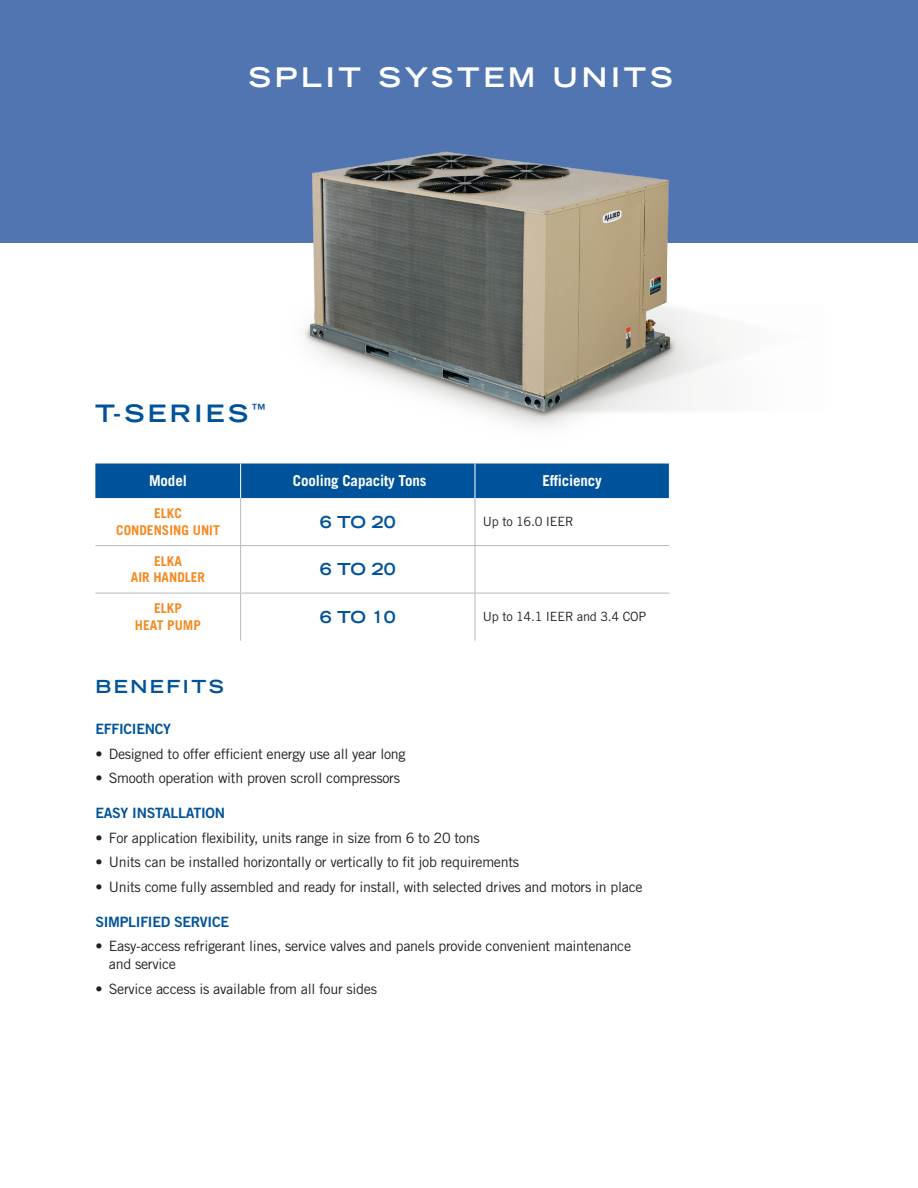
<style>
.page{position:relative;width:918px;height:1188px;background:#fff}
.page>*{position:absolute;margin:0;border:0;box-sizing:border-box;transform-origin:0 0}
.footnotes{font:700 expanded 27px "Trade Gothic LT Std";letter-spacing:.14em;color:#fff}
.footnotes-2{font:700 expanded 24px "Trade Gothic LT Std";letter-spacing:.14em;color:#00539b}
.footnotes-3{font:700 expanded 18px "Trade Gothic LT Std";letter-spacing:.14em;color:#00539b}
.t1{font:700 expanded 16.5px "Trade Gothic LT Std";letter-spacing:-.015em;color:#00539b}
.t2{font:700 15px "Trade Gothic LT Std";letter-spacing:-.01em;color:#fff}
.t3{font:14.25px/18px "Trade Gothic LT Std";letter-spacing:-.02em;color:#231f20}
.body_copy{font:14.25px "Trade Gothic LT Std Bd 2";letter-spacing:-.02em;color:#00539b}
.t4{font:700 13.5px/16.5px "Trade Gothic LT Std";color:#f58a22;text-align:center}
.quick_hits{font:12.75px "Trade Gothic LT Std";letter-spacing:-.02em;color:#231f20}
</style>
<div class="page">
<div style="left:0;top:0;width:918px;height:243px;background:#5075b1"></div>
<img style="left:269px;top:151px;width:465px;height:313px">
<div style="left:95px;top:464px;width:574px;height:34px;background:#00539b"></div>
<hr style="left:240px;top:498px;width:1px;height:47px;background:#b7b9bc">
<hr style="left:475px;top:498px;width:1px;height:47px;background:#b7b9bc">
<hr style="left:240px;top:546px;width:1px;height:47px;background:#b7b9bc">
<hr style="left:475px;top:546px;width:1px;height:47px;background:#b7b9bc">
<hr style="left:240px;top:593px;width:1px;height:48px;background:#b7b9bc">
<hr style="left:475px;top:593px;width:1px;height:48px;background:#b7b9bc">
<hr style="left:240px;top:464px;width:1px;height:34px;background:#fff">
<hr style="left:475px;top:464px;width:1px;height:34px;background:#fff">
<hr style="left:95px;top:545px;width:146px;height:1px;background:#b7b9bc">
<hr style="left:241px;top:545px;width:234px;height:1px;background:#b7b9bc">
<hr style="left:475px;top:545px;width:194px;height:1px;background:#b7b9bc">
<hr style="left:95px;top:593px;width:146px;height:1px;background:#b7b9bc">
<hr style="left:241px;top:593px;width:234px;height:1px;background:#b7b9bc">
<hr style="left:475px;top:593px;width:194px;height:1px;background:#b7b9bc">
<p class="footnotes" style="left:248px;top:60px;width:426px">SPLIT SYSTEM UNITS</p>
<p class="footnotes-2" style="left:95px;top:398px;width:172px">T-SERIES<sup>™</sup></p>
<p class="t2" style="left:149px;top:472px;width:39px">Model</p>
<p class="t2" style="left:293px;top:472px;width:135px">Cooling Capacity Tons</p>
<p class="t2" style="left:542px;top:472px;width:61px">Efficiency</p>
<p class="t4" style="left:116px;top:505px;width:105px">ELKC<br>CONDENSING UNIT</p>
<p class="t1" style="left:320px;top:511px;width:77px">6 TO 20</p>
<p class="quick_hits" style="left:483px;top:514px;width:92px">Up to 16.0 IEER</p>
<p class="t4" style="left:131px;top:553px;width:76px">ELKA<br>AIR HANDLER</p>
<p class="t1" style="left:320px;top:559px;width:77px">6 TO 20</p>
<p class="t4" style="left:135px;top:600px;width:68px">ELKP<br>HEAT PUMP</p>
<p class="t1" style="left:320px;top:606px;width:77px">6 TO 10</p>
<p class="quick_hits" style="left:483px;top:609px;width:165px">Up to 14.1 IEER and 3.4 COP</p>
<p class="footnotes-3" style="left:95px;top:674px;width:130px">BENEFITS</p>
<p class="body_copy" style="left:95px;top:720px;width:77px">EFFICIENCY</p>
<p class="t3" style="left:95px;top:744px;width:312px">• Designed to offer efficient energy use all year long</p>
<p class="t3" style="left:95px;top:769px;width:306px">• Smooth operation with proven scroll compressors</p>
<p class="body_copy" style="left:95px;top:804px;width:131px">EASY INSTALLATION</p>
<p class="t3" style="left:95px;top:828px;width:386px">• For application flexibility, units range in size from 6 to 20 tons</p>
<p class="t3" style="left:95px;top:853px;width:425px">• Units can be installed horizontally or vertically to fit job requirements</p>
<p class="t3" style="left:95px;top:878px;width:549px">• Units come fully assembled and ready for install, with selected drives and motors in place</p>
<p class="body_copy" style="left:95px;top:913px;width:135px">SIMPLIFIED SERVICE</p>
<p class="t3" style="left:109px;top:937px;width:524px;text-indent:-13px">• Easy-access refrigerant lines, service valves and panels provide convenient maintenance and service</p>
<p class="t3" style="left:95px;top:980px;width:283px">• Service access is available from all four sides</p>
</div>
